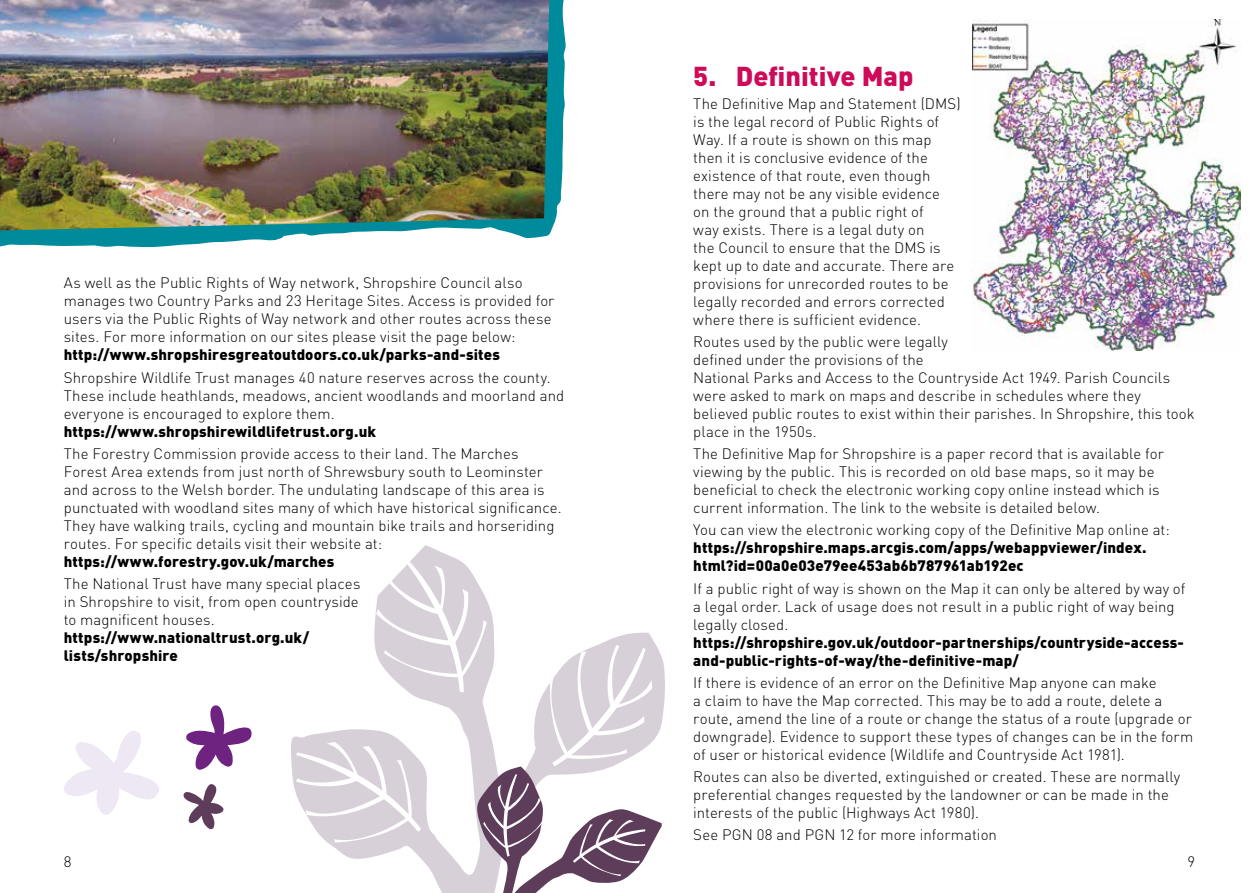
<style>
.page{position:relative;width:1259px;height:893px;background:#fff}
.page>*{position:absolute;margin:0;border:0;box-sizing:border-box;transform-origin:0 0}
.t1{font:900 27px "DIN";color:#cd0b59}
.t2{font:300 15px/18px "DIN";letter-spacing:.005em;color:#000}
.t3{font:900 15px/18px "DIN";letter-spacing:.01em;color:#000}
</style>
<div class="page">
<svg style="left:291px;top:545px;width:374px;height:348px"></svg>
<svg style="left:296px;top:562px;width:356px;height:283px"></svg>
<svg style="left:463px;top:766px;width:199px;height:127px"></svg>
<svg style="left:0;top:0;width:566px;height:247px;fill:#008b9d"></svg>
<img style="left:0;top:0;width:549px;height:230px">
<img style="left:972px;top:20px;width:268px;height:330px">
<svg style="left:186px;top:705px;width:66px;height:65px"></svg>
<svg style="left:64px;top:731px;width:95px;height:84px"></svg>
<svg style="left:183px;top:784px;width:41px;height:46px"></svg>
<p class="t2" style="left:64px;top:274px;width:492px">As well as the Public Rights of Way network, Shropshire Council also manages two Country Parks and 23 Heritage Sites. Access is provided for users via the Public Rights of Way network and other routes across these sites. For more information on our sites please visit the page below:</p>
<p class="t3" style="left:64px;top:345px;width:438px">http://www.shropshiresgreatoutdoors.co.uk/parks-and-sites</p>
<p class="t2" style="left:64px;top:368px;width:502px">Shropshire Wildlife Trust manages 40 nature reserves across the county.<br>These include heathlands, meadows, ancient woodlands and moorland and everyone is encouraged to explore them.</p>
<p class="t3" style="left:64px;top:421px;width:314px">https://www.shropshirewildlifetrust.org.uk</p>
<p class="t2" style="left:64px;top:444px;width:499px">The Forestry Commission provide access to their land. The Marches Forest Area extends from just north of Shrewsbury south to Leominster and across to the Welsh border. The undulating landscape of this area is punctuated with woodland sites many of which have historical significance.<br>They have walking trails, cycling and mountain bike trails and horseriding routes. For specific details visit their website at:</p>
<p class="t3" style="left:64px;top:552px;width:272px">https://www.forestry.gov.uk/marches</p>
<p class="t2" style="left:64px;top:575px;width:298px;text-align:justify">The National Trust have many special places in Shropshire to visit, from open countryside to magnificent houses.</p>
<p class="t3" style="left:64px;top:628px;width:247px">https://www.nationaltrust.org.uk/ lists/shropshire</p>
<h1 class="t1" style="left:693px;top:59px;width:222px">5. Definitive Map</h1>
<p class="t2" style="left:693px;top:94px;width:269px">The Definitive Map and Statement (DMS) is the legal record of Public Rights of Way. If a route is shown on this map then it is conclusive evidence of the existence of that route, even though there may not be any visible evidence<br>on the ground that a public right of<br>way exists. There is a legal duty on<br>the Council to ensure that the DMS is kept up to date and accurate. There are provisions for unrecorded routes to be legally recorded and errors corrected where there is sufficient evidence.</p>
<p class="t2" style="left:693px;top:332px;width:503px">Routes used by the public were legally<br>defined under the provisions of the<br>National Parks and Access to the Countryside Act 1949. Parish Councils were asked to mark on maps and describe in schedules where they believed public routes to exist within their parishes. In Shropshire, this took place in the 1950s.</p>
<p class="t2" style="left:693px;top:445px;width:472px">The Definitive Map for Shropshire is a paper record that is available for viewing by the public. This is recorded on old base maps, so it may be beneficial to check the electronic working copy online instead which is current information. The link to the website is detailed below.</p>
<p class="t2" style="left:693px;top:521px;width:478px">You can view the electronic working copy of the Definitive Map online at:</p>
<p class="t3" style="left:693px;top:538px;width:455px">https://shropshire.maps.arcgis.com/apps/webappviewer/index. html?id=00a0e03e79ee453ab6b787961ab192ec</p>
<p class="t2" style="left:693px;top:579px;width:493px">If a public right of way is shown on the Map it can only be altered by way of a legal order. Lack of usage does not result in a public right of way being legally closed.</p>
<p class="t3" style="left:693px;top:632px;width:492px">https://shropshire.gov.uk/outdoor-partnerships/countryside-access&shy;and-public-rights-of-way/the-definitive-map/</p>
<p class="t2" style="left:693px;top:673px;width:501px">If there is evidence of an error on the Definitive Map anyone can make<br>a claim to have the Map corrected. This may be to add a route, delete a route, amend the line of a route or change the status of a route (upgrade or downgrade). Evidence to support these types of changes can be in the form of user or historical evidence (Wildlife and Countryside Act 1981).</p>
<p class="t2" style="left:693px;top:768px;width:488px">Routes can also be diverted, extinguished or created. These are normally preferential changes requested by the landowner or can be made in the interests of the public (Highways Act 1980).</p>
<p class="t2" style="left:693px;top:826px;width:305px">See PGN 08 and PGN 12 for more information</p>
<p class="t2" style="left:64px;top:853px;width:9px">8</p>
<p class="t2" style="left:1187px;top:853px;width:9px">9</p>
</div>
